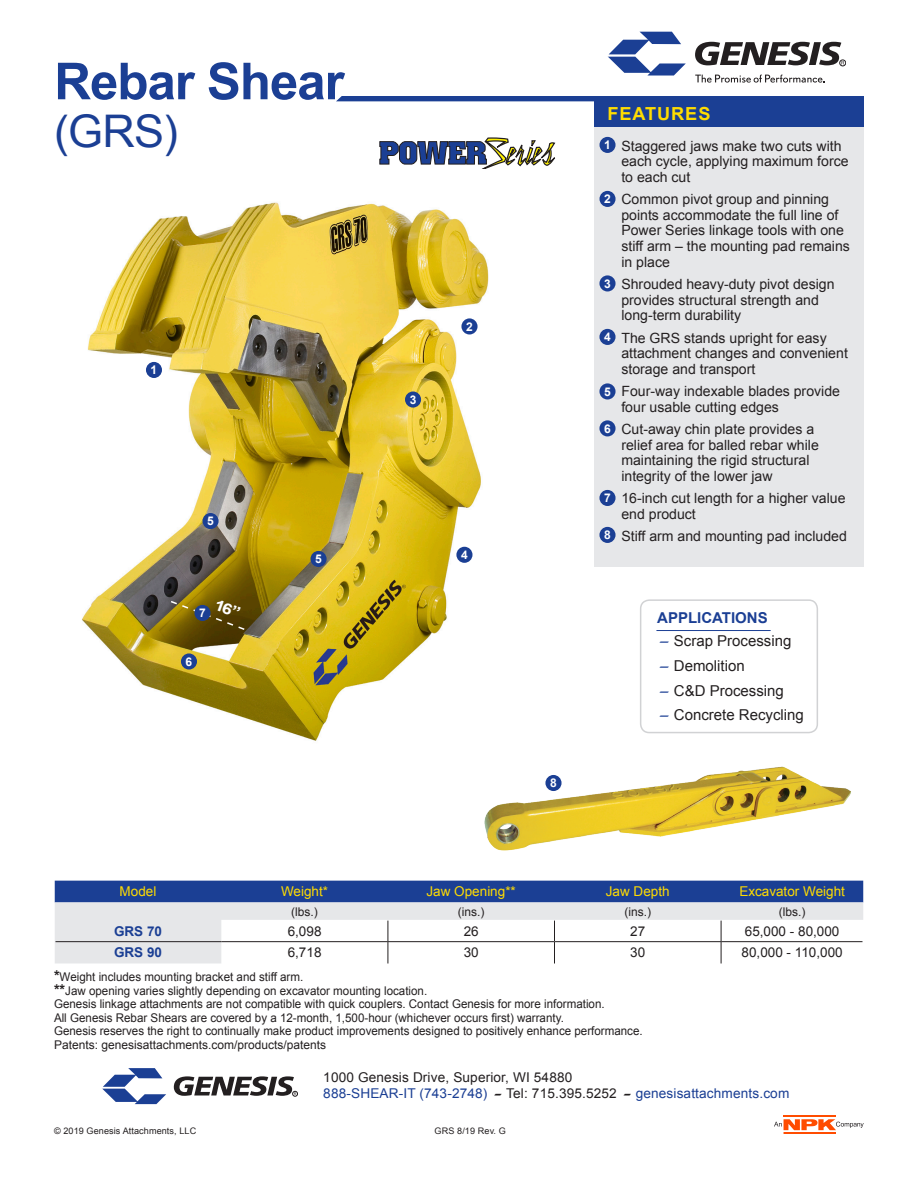
<style>
.page{position:relative;width:918px;height:1188px;background:#fff}
.page>*{position:absolute;margin:0;border:0;box-sizing:border-box;transform-origin:0 0}
.t1{font:700 51px "Arial";letter-spacing:-.02em;color:#1b3f94}
.t2{font:45px "Arial";color:#1b3f94}
.t3{font:700 18px "Arial";letter-spacing:.05em;color:#ffdc01}
.t4{font:15px "Arial";color:#231f20}
.t5{font:700 15px "Arial";color:#1b3f94}
.Paragraph_Style_1{font:14.1px/15.6px "Arial";color:#231f20}
.t6{font:13.5px "Arial";letter-spacing:.01em;color:#231f20}
.t7{font:13.5px "Arial";letter-spacing:.01em;color:#1b3f94}
.t8{font:13.5px "Arial";color:#ffdc01}
.t9{font:700 13.5px "Arial";color:#1b3f94}
.t10{font:12px "Arial";color:#231f20}
.t11{font:700 12px "Arial";color:#fff}
.t12{font:9px "Arial";letter-spacing:.01em;color:#231f20}
.s1{font-style:italic;color:#1b3f94}
.s2{font-weight:700;font-size:15px}
.s3{font-family:"Myriad Pro";font-weight:600;font-style:italic;font-size:21px;color:#231f20}
.s4{color:#231f20}
</style>
<div class="page">
<img style="left:484px;top:766px;width:367px;height:85px">
<img style="left:82px;top:202px;width:407px;height:539px">
<div style="left:146px;top:362px;width:16px;height:16px;background:#1b3f94;border-radius:50%"></div>
<div style="left:461px;top:318px;width:17px;height:16px;background:#1b3f94;border-radius:50%"></div>
<div style="left:405px;top:391px;width:16px;height:17px;background:#1b3f94;border-radius:50%"></div>
<div style="left:456px;top:547px;width:17px;height:16px;background:#1b3f94;border-radius:50%"></div>
<div style="left:310px;top:551px;width:17px;height:16px;background:#1b3f94;border-radius:50%"></div>
<div style="left:181px;top:653px;width:16px;height:17px;background:#1b3f94;border-radius:50%"></div>
<div style="left:202px;top:513px;width:17px;height:16px;background:#1b3f94;border-radius:50%"></div>
<div style="left:594px;top:127px;width:270px;height:440px;background:#e6e7e9"></div>
<div style="left:55px;top:881px;width:808px;height:21px;background:#1b3f94"></div>
<svg style="left:55px;top:902px;width:808px;height:61px"></svg>
<hr style="left:56px;top:941px;width:165px;height:1px;background:#231f20">
<hr style="left:221px;top:941px;width:167px;height:1px;background:#231f20">
<hr style="left:388px;top:941px;width:167px;height:1px;background:#231f20">
<svg style="left:388px;top:921px;width:1px;height:42px"></svg>
<hr style="left:555px;top:941px;width:166px;height:1px;background:#231f20">
<svg style="left:554px;top:921px;width:1px;height:42px"></svg>
<hr style="left:721px;top:941px;width:141px;height:1px;background:#231f20">
<svg style="left:721px;top:921px;width:1px;height:42px"></svg>
<div style="left:839px;top:60px;width:7px;height:6px;border:1px solid #231f20;border-radius:50%"></div>
<svg style="left:695px;top:42px;width:149px;height:23px"></svg>
<svg style="left:607px;top:32px;width:79px;height:44px"></svg>
<svg style="left:695px;top:75px;width:130px;height:7px"></svg>
<svg style="left:379px;top:137px;width:177px;height:32px"></svg>
<div style="left:594px;top:100px;width:270px;height:27px;background:#1b3f94"></div>
<div style="left:600px;top:137px;width:16px;height:16px;background:#1b3f94;border-radius:50%"></div>
<div style="left:600px;top:191px;width:16px;height:16px;background:#1b3f94;border-radius:50%"></div>
<div style="left:599px;top:275px;width:17px;height:17px;background:#1b3f94;border-radius:50%"></div>
<div style="left:599px;top:329px;width:17px;height:16px;background:#1b3f94;border-radius:50%"></div>
<div style="left:599px;top:383px;width:17px;height:17px;background:#1b3f94;border-radius:50%"></div>
<div style="left:599px;top:420px;width:17px;height:16px;background:#1b3f94;border-radius:50%"></div>
<div style="left:599px;top:490px;width:17px;height:16px;background:#1b3f94;border-radius:50%"></div>
<div style="left:599px;top:527px;width:17px;height:16px;background:#1b3f94;border-radius:50%"></div>
<div style="left:545px;top:775px;width:17px;height:16px;background:#1b3f94;border-radius:50%"></div>
<div style="left:336px;top:96px;width:528px;height:5px;background:#1b3f94"></div>
<hr style="left:784px;top:1115px;width:52px;height:2px;background:#ff4c00">
<svg style="left:774px;top:1119px;width:90px;height:15px"></svg>
<svg style="left:174px;top:1076px;width:124px;height:20px"></svg>
<svg style="left:102px;top:1068px;width:64px;height:36px"></svg>
<div style="left:640px;top:599px;width:178px;height:134px;border:2px solid #d1d2d4;border-radius:9px"></div>
<hr style="left:656px;top:630px;width:115px;height:1px;background:#1b3f94">
<svg style="left:169px;top:600px;width:77px;height:31px"></svg>
<p class="t1" style="left:54px;top:47px;width:292px">Rebar Shear</p>
<p class="t2" style="left:54px;top:102px;width:125px">(GRS)</p>
<p class="t3" style="left:608px;top:102px;width:104px">FEATURES</p>
<p class="Paragraph_Style_1" style="left:621px;top:138px;width:229px">Staggered jaws make two cuts with each cycle, applying maximum force to each cut</p>
<p class="Paragraph_Style_1" style="left:621px;top:192px;width:230px">Common pivot group and pinning points accommodate the full line of<br>Power Series linkage tools with one stiff arm – the mounting pad remains in place</p>
<p class="Paragraph_Style_1" style="left:621px;top:276px;width:215px">Shrouded heavy-duty pivot design provides structural strength and long-term durability</p>
<p class="Paragraph_Style_1" style="left:621px;top:330px;width:228px">The GRS stands upright for easy attachment changes and convenient storage and transport</p>
<p class="Paragraph_Style_1" style="left:621px;top:383px;width:220px">Four-way indexable blades provide four usable cutting edges</p>
<p class="Paragraph_Style_1" style="left:621px;top:421px;width:199px">Cut-away chin plate provides a relief area for balled rebar while maintaining the rigid structural integrity of the lower jaw</p>
<p class="Paragraph_Style_1" style="left:621px;top:491px;width:226px">16-inch cut length for a higher value end product</p>
<p class="Paragraph_Style_1" style="left:621px;top:529px;width:227px">Stiff arm and mounting pad included</p>
<p class="t11" style="left:604px;top:137px;width:8px">1</p>
<p class="t11" style="left:604px;top:191px;width:8px">2</p>
<p class="t11" style="left:604px;top:276px;width:8px">3</p>
<p class="t11" style="left:466px;top:319px;width:8px">2</p>
<p class="t11" style="left:604px;top:329px;width:8px">4</p>
<p class="t11" style="left:151px;top:362px;width:8px">1</p>
<p class="t11" style="left:604px;top:384px;width:8px">5</p>
<p class="t11" style="left:604px;top:421px;width:8px">6</p>
<p class="t11" style="left:410px;top:392px;width:8px">3</p>
<p class="t11" style="left:604px;top:490px;width:8px">7</p>
<p class="t11" style="left:604px;top:527px;width:8px">8</p>
<p class="t11" style="left:207px;top:513px;width:8px">5</p>
<p class="t11" style="left:315px;top:551px;width:8px">5</p>
<p class="t11" style="left:461px;top:547px;width:8px">4</p>
<p class="t11" style="left:199px;top:605px;width:8px">7</p>
<p class="t5" style="left:657px;top:608px;width:112px">APPLICATIONS</p>
<p class="t4" style="left:657px;top:631px;width:136px"><span class="s1">–</span>Scrap Processing</p>
<p class="t4" style="left:657px;top:656px;width:89px"><span class="s1">–</span>Demolition</p>
<p class="t4" style="left:657px;top:681px;width:128px"><span class="s1">–</span>C&amp;D Processing</p>
<p class="t4" style="left:657px;top:705px;width:148px"><span class="s1">–</span>Concrete Recycling</p>
<p class="t11" style="left:186px;top:654px;width:8px">6</p>
<p class="t11" style="left:550px;top:775px;width:8px">8</p>
<p class="t8" style="left:120px;top:883px;width:38px">Model</p>
<p class="t8" style="left:281px;top:883px;width:49px">Weight*</p>
<p class="t8" style="left:427px;top:883px;width:91px">Jaw Opening**</p>
<p class="t8" style="left:606px;top:883px;width:65px">Jaw Depth</p>
<p class="t8" style="left:739px;top:883px;width:107px">Excavator Weight</p>
<p class="t10" style="left:291px;top:903px;width:28px">(lbs.)</p>
<p class="t10" style="left:458px;top:903px;width:28px">(ins.)</p>
<p class="t10" style="left:624px;top:903px;width:28px">(ins.)</p>
<p class="t10" style="left:779px;top:903px;width:28px">(lbs.)</p>
<p class="t9" style="left:114px;top:922px;width:50px">GRS 70</p>
<p class="t6" style="left:288px;top:922px;width:35px">6,098</p>
<p class="t6" style="left:464px;top:922px;width:17px">26</p>
<p class="t6" style="left:630px;top:922px;width:17px">27</p>
<p class="t6" style="left:745px;top:922px;width:96px">65,000 - 80,000</p>
<p class="t9" style="left:114px;top:944px;width:50px">GRS 90</p>
<p class="t6" style="left:288px;top:944px;width:35px">6,718</p>
<p class="t6" style="left:464px;top:944px;width:17px">30</p>
<p class="t6" style="left:630px;top:944px;width:17px">30</p>
<p class="t6" style="left:742px;top:944px;width:103px">80,000 - 110,000</p>
<p class="t10" style="left:54px;top:969px;width:251px"><span class="s2">*</span>Weight includes mounting bracket and stiff arm.</p>
<p class="t10" style="left:54px;top:983px;width:375px"><span class="s2">**</span>Jaw opening varies slightly depending on excavator mounting location.</p>
<p class="t10" style="left:54px;top:996px;width:552px">Genesis linkage attachments are not compatible with quick couplers. Contact Genesis for more information.</p>
<p class="t10" style="left:54px;top:1010px;width:511px">All Genesis Rebar Shears are covered by a 12-month, 1,500-hour (whichever occurs first) warranty.</p>
<p class="t10" style="left:54px;top:1023px;width:590px">Genesis reserves the right to continually make product improvements designed to positively enhance performance.</p>
<p class="t10" style="left:54px;top:1037px;width:274px">Patents: genesisattachments.com/products/patents</p>
<p class="t6" style="left:323px;top:1068px;width:251px">1000 Genesis Drive, Superior, WI 54880</p>
<p class="t7" style="left:323px;top:1085px;width:468px">888-SHEAR-IT (743-2748) <span class="s3">–</span><span class="s4">Tel: 715.395.5252</span> <span class="s3">–</span>genesisattachments.com</p>
<p class="t12" style="left:54px;top:1125px;width:144px">© 2019 Genesis Attachments, LLC</p>
<p class="t12" style="left:435px;top:1125px;width:73px">GRS 8/19 Rev. G</p>
</div>
